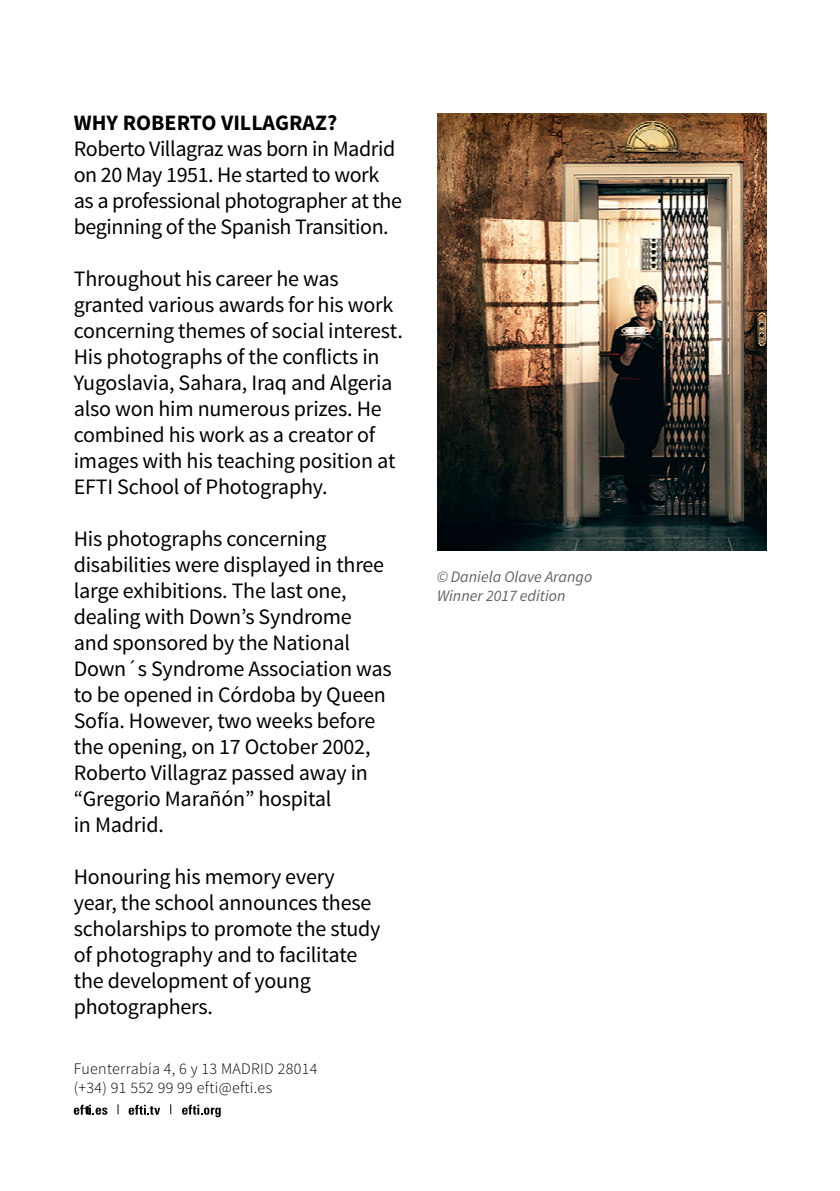
<style>
.page{position:relative;width:840px;height:1191px;background:#fff}
.page>*{position:absolute;margin:0;border:0;box-sizing:border-box;transform-origin:0 0}
.t1{font:22px/26px "Source Sans Pro";letter-spacing:-.01em;color:#000}
.t2{font:700 22px "Source Sans Pro";color:#000}
.t3{font:300 16px/19.2px "Source Sans Pro";letter-spacing:.02em;color:#000}
.t4{font:italic 16px/19.2px "Source Sans Pro";color:#646363}
</style>
<div class="page">
<svg style="left:74px;top:1104px;width:33px;height:10px"></svg>
<svg style="left:182px;top:1104px;width:38px;height:13px"></svg>
<svg style="left:129px;top:1104px;width:31px;height:10px"></svg>
<img style="left:437px;top:113px;width:328px;height:438px">
<p class="t2" style="left:74px;top:108px;width:265px">WHY ROBERTO VILLAGRAZ?</p>
<p class="t1" style="left:74px;top:136px;width:329px">Roberto Villagraz was born in Madrid on 20 May 1951. He started to work as a professional photographer at the beginning of the Spanish Transition.</p>
<p class="t1" style="left:74px;top:266px;width:330px">Throughout his career he was granted various awards for his work concerning themes of social interest.<br>His photographs of the conflicts in Yugoslavia, Sahara, Iraq and Algeria also won him numerous prizes. He combined his work as a creator of images with his teaching position at EFTI School of Photography.</p>
<p class="t1" style="left:74px;top:526px;width:319px">His photographs concerning disabilities were displayed in three large exhibitions. The last one, dealing with Down’s Syndrome and sponsored by the National<br>Down´s Syndrome Association was to be opened in Córdoba by Queen<br>Sofía. However, two weeks before the opening, on 17 October 2002,<br>Roberto Villagraz passed away in “Gregorio Marañón” hospital<br>in Madrid.</p>
<p class="t1" style="left:74px;top:864px;width:308px">Honouring his memory every year, the school announces these scholarships to promote the study of photography and to facilitate the development of young photographers.</p>
<p class="t3" style="left:74px;top:1058px;width:245px">Fuenterrabía 4, 6 y 13 MADRID 28014 (+34) 91 552 99 99 efti@efti.es</p>
<p class="t4" style="left:437px;top:567px;width:157px">© Daniela Olave Arango<br>Winner 2017 edition</p>
</div>
